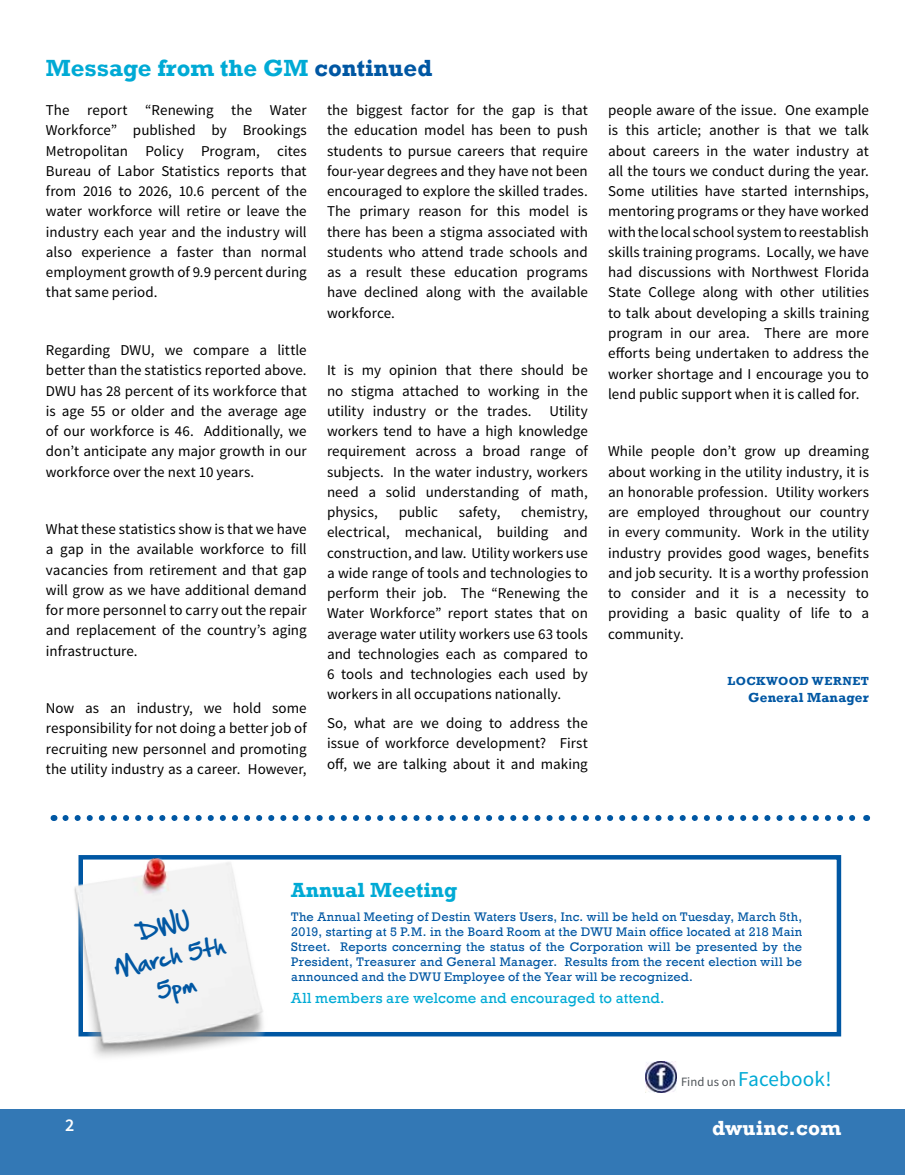
<style>
.page{position:relative;width:905px;height:1175px;background:#fff}
.page>*{position:absolute;margin:0;border:0;box-sizing:border-box;transform-origin:0 0}
.t1{font:700 24px "Rockwell";color:#00aad5}
.t2{font:21.15px "Source Sans Pro";letter-spacing:.01em;color:#00aad5}
.t3{font:21px/31px "Hand Of Sean";color:#0057a3;text-align:center}
.t4{font:700 21px "Rockwell";color:#00aad5}
.t5{font:700 21px "Rockwell";letter-spacing:.01em;color:#fff}
.t6{font:600 18px "Source Sans Pro";color:#fff}
.t7{font:15px/20.2px "Source Sans Pro";color:#000;text-align:justify}
.t8{font:15px "Rockwell";letter-spacing:.01em;color:#00aad5}
.t9{font:700 13.5px "Rockwell";letter-spacing:.015em;color:#0057a3}
.t10{font:12.75px/15px "Rockwell";letter-spacing:.015em;color:#0057a3;text-align:justify}
.t11{font:700 12px "Rockwell";letter-spacing:.04em;color:#0057a3}
.s1{color:#0057a3}
.s2{font-size:12.75px;color:#4f5458}
</style>
<div class="page">
<svg style="left:65px;top:815px;width:791px;height:6px"></svg>
<img style="left:645px;top:1061px;width:31px;height:31px">
<div style="left:78px;top:855px;width:763px;height:181px;border:4px solid #0057a3"></div>
<img style="left:74px;top:855px;width:197px;height:202px">
<div style="left:0;top:1109px;width:904px;height:65px;background:#3378b5"></div>
<h1 class="t1" style="left:46px;top:53px;width:388px">Message from the GM <span class="s1">continued</span></h1>
<p class="t7" style="left:46px;top:100px;width:262px">The report “Renewing the Water Workforce” published by Brookings Metropolitan Policy Program, cites Bureau of Labor Statistics reports that from 2016 to 2026, 10.6 percent of the water workforce will retire or leave the industry each year and the industry will also experience a faster than normal employment growth of 9.9 percent during that same period.</p>
<p class="t7" style="left:46px;top:340px;width:262px">Regarding DWU, we compare a little better than the statistics reported above.<br>DWU has 28 percent of its workforce that is age 55 or older and the average age of our workforce is 46. Additionally, we don’t anticipate any major growth in our workforce over the next 10 years.</p>
<p class="t7" style="left:46px;top:519px;width:262px">What these statistics show is that we have a gap in the available workforce to fill vacancies from retirement and that gap will grow as we have additional demand for more personnel to carry out the repair and replacement of the country’s aging infrastructure.</p>
<p class="t7" style="left:46px;top:698px;width:262px">Now as an industry, we hold some responsibility for not doing a better job of recruiting new personnel and promoting the utility industry as a career. However,</p>
<p class="t7" style="left:327px;top:100px;width:262px">the biggest factor for the gap is that the education model has been to push students to pursue careers that require four-year degrees and they have not been encouraged to explore the skilled trades.<br>The primary reason for this model is there has been a stigma associated with students who attend trade schools and as a result these education programs have declined along with the available workforce.</p>
<p class="t7" style="left:327px;top:360px;width:262px">It is my opinion that there should be no stigma attached to working in the utility industry or the trades. Utility workers tend to have a high knowledge requirement across a broad range of subjects. In the water industry, workers need a solid understanding of math, physics,</p>
<p class="t7" style="left:399px;top:502px;width:41px">public</p>
<p class="t7" style="left:458px;top:502px;width:43px">safety,</p>
<p class="t7" style="left:327px;top:502px;width:262px;text-indent:194px">chemistry, electrical, mechanical, building and construction, and law. Utility workers use a wide range of tools and technologies to perform their job. The “Renewing the Water Workforce” report states that on average water utility workers use 63 tools and technologies each as compared to 6 tools and technologies each used by workers in all occupations nationally.</p>
<p class="t7" style="left:327px;top:713px;width:262px">So, what are we doing to address the issue of workforce development? First off, we are talking about it and making</p>
<p class="t7" style="left:608px;top:100px;width:262px">people aware of the issue. One example is this article; another is that we talk about careers in the water industry at all the tours we conduct during the year.<br>Some utilities have started internships, mentoring programs or they have worked with the local school system to reestablish skills training programs. Locally, we have had discussions with Northwest Florida State College along with other utilities to talk about developing a skills training program in our area. There are more efforts being undertaken to address the worker shortage and I encourage you to lend public support when it is called for.</p>
<p class="t7" style="left:608px;top:441px;width:262px">While people don’t grow up dreaming about working in the utility industry, it is an honorable profession. Utility workers are employed throughout our country in every community. Work in the utility industry provides good wages, benefits and job security. It is a worthy profession to consider and it is a necessity to providing a basic quality of life to a community.</p>
<p class="t11" style="left:727px;top:673px;width:143px">LOCKWOOD WERNET</p>
<p class="t9" style="left:748px;top:689px;width:122px">General Manager</p>
<h3 class="t4" style="left:291px;top:877px;width:167px">Annual Meeting</h3>
<h3 class="t3" style="left:105px;top:922px;width:115px;rotate:-12deg">DWU<br>March 5th<br>5pm</h3>
<p class="t10" style="left:291px;top:909px;width:512px">The Annual Meeting of Destin Waters Users, Inc. will be held on Tuesday, March 5th, 2019, starting at 5 P.M. in the Board Room at the DWU Main office located at 218 Main Street. Reports concerning the status of the Corporation will be presented by the President, Treasurer and General Manager. Results from the recent election will be announced and the DWU Employee of the Year will be recognized.</p>
<p class="t8" style="left:291px;top:989px;width:375px">All members are welcome and encouraged to attend.</p>
<h2 class="t2" style="left:681px;top:1065px;width:152px"><span class="s2">Find us on</span> Facebook!</h2>
<p class="t6" style="left:65px;top:1113px;width:11px">2</p>
<h3 class="t5" style="left:712px;top:1115px;width:130px">dwuinc.com</h3>
</div>
